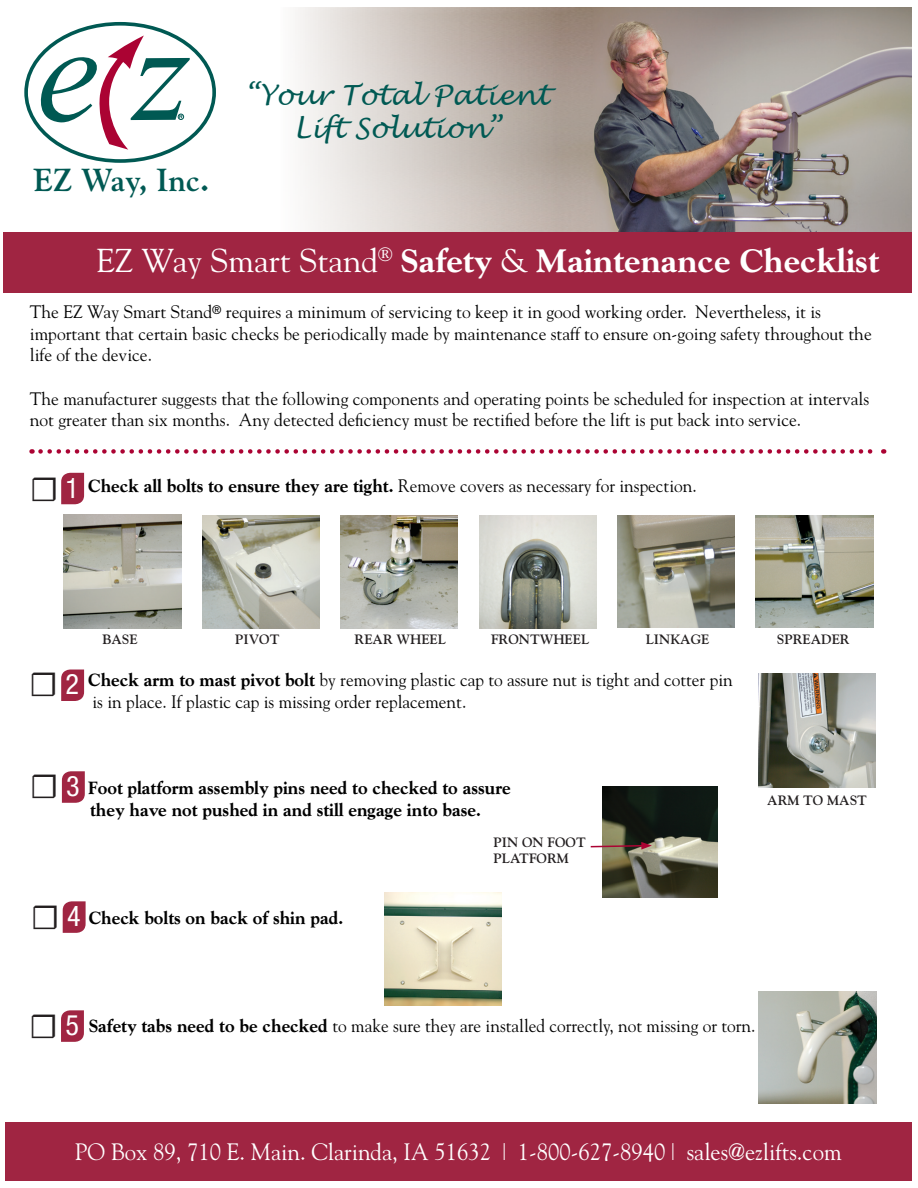
<style>
.page{position:relative;width:918px;height:1188px;background:#fff}
.page>*{position:absolute;margin:0;border:0;box-sizing:border-box;transform-origin:0 0}
.t1{font:34.5px "Minion Pro";color:#231f20}
.t2{font:800 33px "Goudy";color:#fff}
.t3{font:700 31.65px "Goudy";color:#005953}
.t4{font:condensed 28.2px "Helvetica Neue LT Std";color:#fff}
.t5{font:italic 27.75px/33.3px "Lucida Handwriting";color:#005953;text-align:center}
.t6{font:23.7px "Goudy";color:#fff;scale:.96 1}
.t7{font:18px/21.6px "Goudy";color:#000}
.t8{font:18px/21.6px "Goudy";color:#000;scale:.96 1}
.t9{font:800 18px/21.6px "Goudy";color:#000;text-align:center;scale:.96 1}
.t10{font:700 13.5px/16.2px "Goudy";color:#231f20}
.s1{font-weight:400}
.s2{font-weight:800}
.s3{font-family:"Helvetica Neue LT Std";font-stretch:condensed;font-size:28.2px;color:#fff}
.s4{font-family:"Helvetica Neue";font-weight:100;font-stretch:condensed}
</style>
<div class="page">
<img style="left:384px;top:892px;width:118px;height:113px">
<img style="left:759px;top:991px;width:117px;height:112px">
<img style="left:603px;top:786px;width:114px;height:112px">
<svg style="left:590px;top:842px;width:62px;height:8px"></svg>
<img style="left:759px;top:674px;width:117px;height:113px">
<img style="left:203px;top:515px;width:116px;height:113px">
<img style="left:341px;top:515px;width:117px;height:113px">
<img style="left:479px;top:515px;width:117px;height:113px">
<img style="left:617px;top:515px;width:118px;height:112px">
<img style="left:756px;top:515px;width:117px;height:113px">
<img style="left:63px;top:515px;width:118px;height:114px">
<img style="left:280px;top:7px;width:632px;height:226px">
<div style="left:3px;top:233px;width:909px;height:60px;background:#a02542"></div>
<div style="left:5px;top:1122px;width:907px;height:59px;background:#a02542"></div>
<div style="left:24px;top:22px;width:192px;height:141px;border:4px solid #005953;border-radius:50%"></div>
<svg style="left:37px;top:35px;width:153px;height:115px"></svg>
<svg style="left:40px;top:449px;width:844px;height:5px"></svg>
<svg style="left:61px;top:473px;width:23px;height:31px"></svg>
<svg style="left:61px;top:670px;width:23px;height:31px"></svg>
<svg style="left:62px;top:771px;width:23px;height:32px"></svg>
<svg style="left:63px;top:901px;width:23px;height:32px"></svg>
<svg style="left:61px;top:1010px;width:23px;height:32px"></svg>
<h3 class="t3" style="left:34px;top:161px;width:177px">EZ Way, Inc.</h3>
<h3 class="t5" style="left:246px;top:79px;width:305px">“Your Total Patient<br>Lift Solution”</h3>
<h2 class="t2" style="left:97px;top:241px;width:784px"><span class="s1">EZ Way Smart Stand</span><sup>®</sup> Safety <span class="s1">&amp;</span> Maintenance Checklist</h2>
<p class="t7" style="left:30px;top:301px;width:843px">The EZ Way Smart Stand<sup>®</sup> requires a minimum of servicing to keep it in good working order. Nevertheless, it is important that certain basic checks be periodically made by maintenance staff to ensure on-going safety throughout the life of the device.</p>
<p class="t7" style="left:30px;top:387px;width:841px">The manufacturer suggests that the following components and operating points be scheduled for inspection at intervals not greater than six months. Any detected deficiency must be rectified before the lift is put back into service.</p>
<h1 class="t1" style="left:30px;top:466px;width:31px">☐</h1>
<h3 class="t4" style="left:66px;top:471px;width:15px">1</h3>
<p class="t8" style="left:71px;top:474px;width:653px">1. <span class="s2">Check all bolts to ensure they are tight.</span> Remove covers as necessary for inspection.</p>
<h1 class="t1" style="left:29px;top:661px;width:31px">☐</h1>
<p class="t10" style="left:102px;top:631px;width:37px">BASE</p>
<p class="t10" style="left:235px;top:631px;width:46px">PIVOT</p>
<p class="t10" style="left:355px;top:631px;width:93px">REAR WHEEL</p>
<p class="t10" style="left:491px;top:631px;width:100px">FRONTWHEEL</p>
<p class="t10" style="left:646px;top:631px;width:65px">LINKAGE</p>
<p class="t10" style="left:777px;top:631px;width:74px">SPREADER</p>
<p class="t8" style="left:93px;top:669px;width:668px;text-indent:-22px">2. <span class="s2">Check arm to mast pivot bolt</span> by removing plastic cap to assure nut is tight and cotter pin is in place. If plastic cap is missing order replacement.</p>
<h3 class="t4" style="left:66px;top:668px;width:15px">2</h3>
<h1 class="t1" style="left:30px;top:763px;width:31px">☐</h1>
<h3 class="t4" style="left:66px;top:770px;width:15px">3</h3>
<p class="t9" style="left:71px;top:777px;width:460px"><span class="s1">3.</span> Foot platform assembly pins need to checked to assure they have not pushed in and still engage into base.</p>
<p class="t10" style="left:494px;top:834px;width:94px">PIN ON FOOT<br>PLATFORM</p>
<h1 class="t1" style="left:31px;top:894px;width:31px">☐</h1>
<h3 class="t4" style="left:67px;top:900px;width:15px">4</h3>
<p class="t9" style="left:71px;top:907px;width:285px"><span class="s1">4.</span> Check bolts on back of shin pad.</p>
<p class="t10" style="left:767px;top:792px;width:101px">ARM TO MAST</p>
<h1 class="t1" style="left:29px;top:1003px;width:51px">☐<span class="s3">5</span></h1>
<p class="t8" style="left:71px;top:1014px;width:715px">4. <span class="s2">Safety tabs need to be checked</span> to make sure they are installed correctly, not missing or torn.</p>
<h3 class="t6" style="left:75px;top:1137px;width:800px">PO Box 89, 710 E. Main. Clarinda, IA 51632 <span class="s4">I</span> 1-800-627-8940 <span class="s4">I</span> sales@ezlifts.com</h3>
</div>
